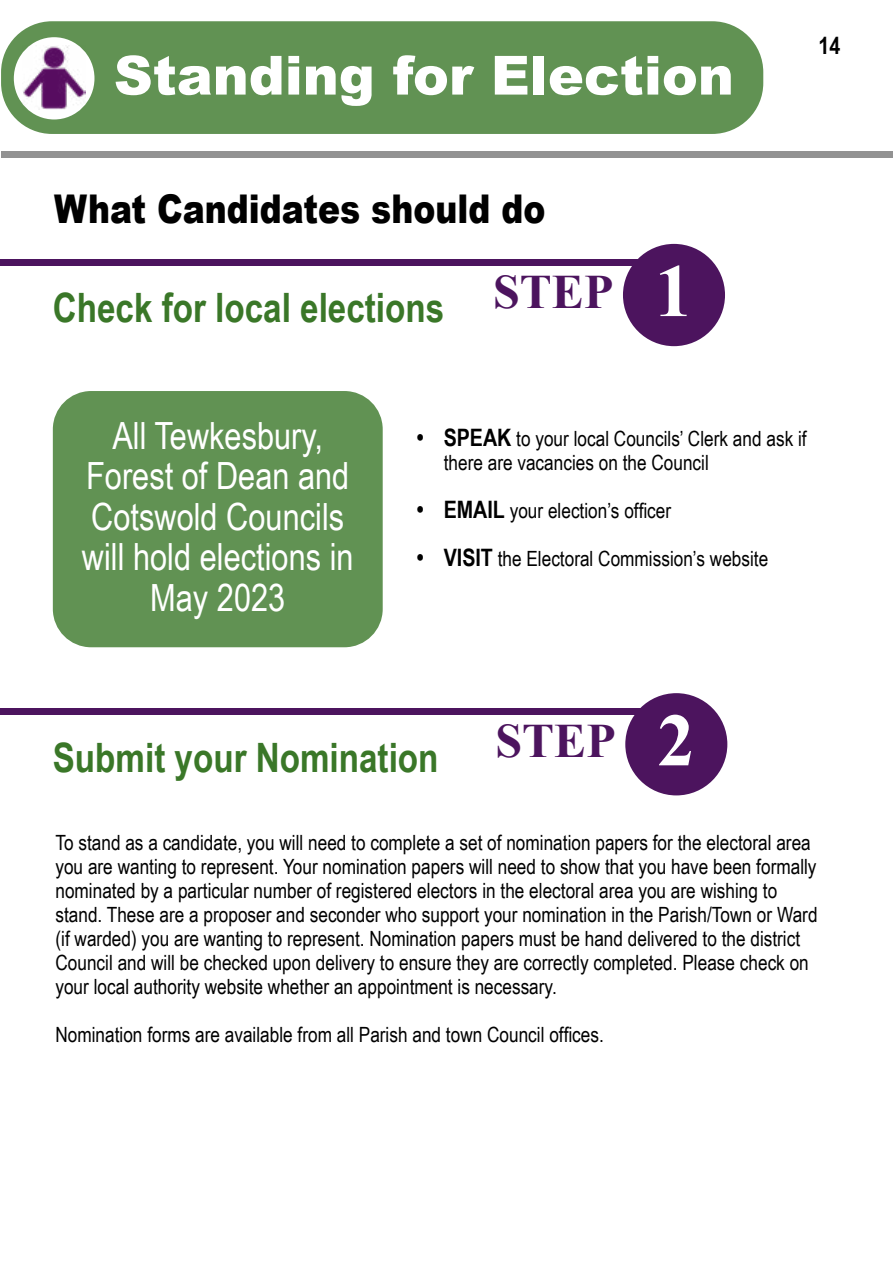
<style>
.page{position:relative;width:893px;height:1263px;background:#fff}
.page>*{position:absolute;margin:0;border:0;box-sizing:border-box;transform-origin:0 0}
.t1{font:900 54px "Arial";color:#fff}
.t2{font:700 48px "Times New Roman";color:#4c145e}
.t3{font:700 40.5px "Arial Narrow";color:#3a7728}
.t4{font:900 39.6px "Arial";color:#000;scale:.83 1}
.t5{font:37.5px/40.5px "Arial Narrow";color:#fff;text-align:center}
.t6{font:700 24px "Arial Narrow";color:#000}
.t7{font:21px/24px "Arial Narrow";color:#000}
.s1{font-size:75px;color:#fff}
.s2{font-weight:700;font-size:24px}
</style>
<div class="page">
<div style="left:53px;top:391px;width:330px;height:256px;background:#619253;border-radius:38px"></div>
<div style="left:0;top:259px;width:638px;height:6px;background:#4c145e"></div>
<div style="left:1px;top:21px;width:762px;height:113px;background:#619253;border-radius:51px"></div>
<div style="left:14px;top:37px;width:80px;height:82px;background:#fff;border-radius:50%"></div>
<img style="left:22px;top:45px;width:64px;height:64px">
<div style="left:623px;top:244px;width:102px;height:102px;background:#4c145e;border-radius:50%"></div>
<div style="left:0;top:708px;width:640px;height:6px;background:#4c145e"></div>
<div style="left:625px;top:693px;width:102px;height:102px;background:#4c145e;border-radius:50%"></div>
<div style="left:1px;top:151px;width:892px;height:6px;background:#929292"></div>
<h1 class="t1" style="left:114px;top:36px;width:622px">Standing for Election</h1>
<h3 class="t4" style="left:54px;top:180px;width:594px">What Candidates should do</h3>
<h3 class="t3" style="left:53px;top:277px;width:393px">Check for local elections</h3>
<h2 class="t2" style="left:493px;top:257px;width:201px">STEP <span class="s1">1</span></h2>
<p class="t6" style="left:819px;top:27px;width:23px">14</p>
<h3 class="t5" style="left:82px;top:414px;width:273px">All Tewkesbury,<br>Forest of Dean and<br>Cotswold Councils will hold elections in<br>May 2023</h3>
<p class="t7" style="left:444px;top:426px;width:364px;text-indent:-27px"><span class="s2">• SPEAK</span> to your local Councils’ Clerk and ask if there are vacancies on the Council</p>
<p class="t7" style="left:417px;top:498px;width:256px"><span class="s2">• EMAIL</span> your election’s officer</p>
<p class="t7" style="left:417px;top:546px;width:353px"><span class="s2">• VISIT</span> the Electoral Commission’s website</p>
<h3 class="t3" style="left:53px;top:727px;width:643px">Submit your Nomination <sup>STEP</sup> <sup>2</sup></h3>
<p class="t7" style="left:55px;top:830px;width:764px">To stand as a candidate, you will need to complete a set of nomination papers for the electoral area you are wanting to represent. Your nomination papers will need to show that you have been formally nominated by a particular number of registered electors in the electoral area you are wishing to stand. These are a proposer and seconder who support your nomination in the Parish/Town or Ward (if warded) you are wanting to represent. Nomination papers must be hand delivered to the district Council and will be checked upon delivery to ensure they are correctly completed. Please check on your local authority website whether an appointment is necessary.</p>
<p class="t7" style="left:55px;top:1022px;width:550px">Nomination forms are available from all Parish and town Council offices.</p>
</div>
